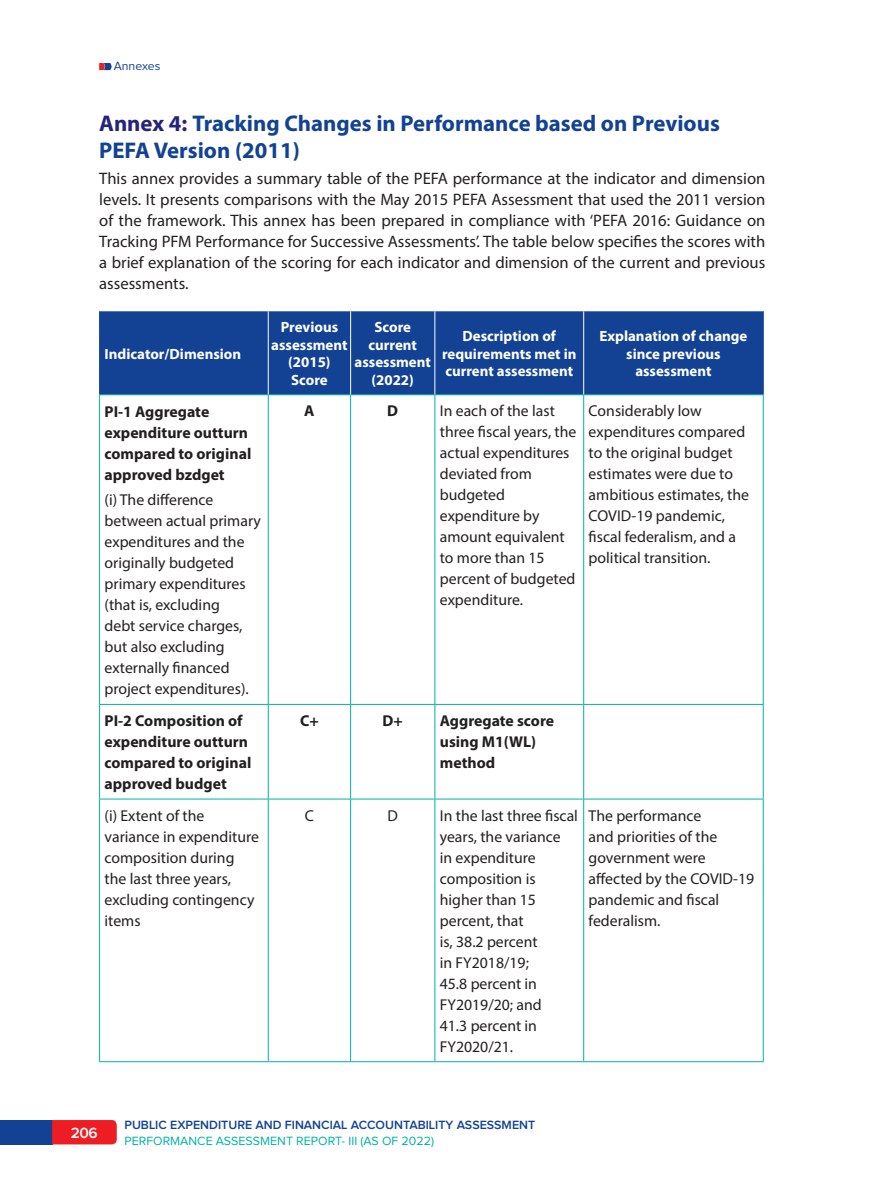
<style>
.page{position:relative;width:882px;height:1197px;background:#fff}
.page>*{position:absolute;margin:0;border:0;box-sizing:border-box;transform-origin:0 0}
.t1{font:700 22.75px/27.3px "Myriad Pro";color:#134295}
.t2{font:16.62px/21px "Myriad Pro";color:#231f20;text-align:justify}
.t3{font:15.75px/21px "Myriad Pro";color:#231f20}
.t4{font:700 15.75px/21px "Myriad Pro";color:#231f20}
.t5{font:600 15.4px "Proxima Nova";color:#fff}
.t6{font:700 14.88px/17.5px "Myriad Pro";color:#fff;text-align:center}
.t7{font:600 12.42px "Proxima Nova";color:#134295}
.t8{font:12.42px "Proxima Nova";color:#00b2a5}
.t9{font:12.25px "Proxima Nova";color:#134295}
.s1{color:#26237b}
</style>
<div class="page">
<div style="left:0;top:1120px;width:53px;height:24px;background:#134295"></div>
<div style="left:52px;top:1120px;width:65px;height:24px;background:#ee1d23"></div>
<div style="left:100px;top:311px;width:663px;height:83px;background:#134295"></div>
<hr style="left:99px;top:395px;width:1px;height:309px;background:#00b2a5">
<hr style="left:268px;top:395px;width:1px;height:309px;background:#00b2a5">
<hr style="left:350px;top:395px;width:1px;height:309px;background:#00b2a5">
<hr style="left:434px;top:395px;width:1px;height:309px;background:#00b2a5">
<hr style="left:583px;top:395px;width:1px;height:309px;background:#00b2a5">
<hr style="left:763px;top:395px;width:1px;height:309px;background:#00b2a5">
<hr style="left:99px;top:704px;width:169px;height:1px;background:#00b2a5">
<hr style="left:99px;top:705px;width:1px;height:94px;background:#00b2a5">
<hr style="left:268px;top:704px;width:83px;height:1px;background:#00b2a5">
<hr style="left:268px;top:705px;width:1px;height:94px;background:#00b2a5">
<hr style="left:351px;top:704px;width:84px;height:1px;background:#00b2a5">
<hr style="left:350px;top:705px;width:1px;height:94px;background:#00b2a5">
<hr style="left:435px;top:704px;width:149px;height:1px;background:#00b2a5">
<hr style="left:434px;top:705px;width:1px;height:94px;background:#00b2a5">
<hr style="left:584px;top:704px;width:180px;height:1px;background:#00b2a5">
<hr style="left:583px;top:705px;width:1px;height:94px;background:#00b2a5">
<hr style="left:763px;top:705px;width:1px;height:94px;background:#00b2a5">
<hr style="left:99px;top:799px;width:169px;height:1px;background:#00b2a5">
<hr style="left:99px;top:799px;width:1px;height:262px;background:#00b2a5">
<hr style="left:268px;top:799px;width:83px;height:1px;background:#00b2a5">
<hr style="left:268px;top:799px;width:1px;height:262px;background:#00b2a5">
<hr style="left:351px;top:799px;width:84px;height:1px;background:#00b2a5">
<hr style="left:350px;top:799px;width:1px;height:262px;background:#00b2a5">
<hr style="left:435px;top:799px;width:149px;height:1px;background:#00b2a5">
<hr style="left:434px;top:799px;width:1px;height:262px;background:#00b2a5">
<hr style="left:584px;top:799px;width:180px;height:1px;background:#00b2a5">
<hr style="left:583px;top:799px;width:1px;height:262px;background:#00b2a5">
<hr style="left:763px;top:799px;width:1px;height:262px;background:#00b2a5">
<hr style="left:99px;top:1061px;width:169px;height:1px;background:#00b2a5">
<hr style="left:268px;top:1061px;width:83px;height:1px;background:#00b2a5">
<hr style="left:351px;top:1061px;width:84px;height:1px;background:#00b2a5">
<hr style="left:435px;top:1061px;width:149px;height:1px;background:#00b2a5">
<hr style="left:584px;top:1061px;width:180px;height:1px;background:#00b2a5">
<hr style="left:99px;top:394px;width:169px;height:1px;background:#00b2a5">
<hr style="left:268px;top:394px;width:83px;height:1px;background:#00b2a5">
<hr style="left:351px;top:394px;width:84px;height:1px;background:#00b2a5">
<hr style="left:435px;top:394px;width:149px;height:1px;background:#00b2a5">
<hr style="left:584px;top:394px;width:180px;height:1px;background:#00b2a5">
<hr style="left:99px;top:311px;width:1px;height:83px;background:#134295">
<hr style="left:763px;top:311px;width:1px;height:83px;background:#134295">
<hr style="left:268px;top:311px;width:1px;height:83px;background:#fff">
<hr style="left:350px;top:311px;width:1px;height:83px;background:#fff">
<hr style="left:434px;top:311px;width:1px;height:83px;background:#fff">
<hr style="left:583px;top:311px;width:1px;height:83px;background:#fff">
<svg style="left:99px;top:63px;width:13px;height:7px"></svg>
<p class="t9" style="left:114px;top:60px;width:48px">Annexes</p>
<h1 class="t1" style="left:99px;top:109px;width:622px"><span class="s1">Annex 4:</span> Tracking Changes in Performance based on Previous<br>PEFA Version (2011)</h1>
<p class="t2" style="left:99px;top:168px;width:668px">This annex provides a summary table of the PEFA performance at the indicator and dimension levels. It presents comparisons with the May 2015 PEFA Assessment that used the 2011 version of the framework. This annex has been prepared in compliance with ‘PEFA 2016: Guidance on Tracking PFM Performance for Successive Assessments’. The table below specifies the scores with a brief explanation of the scoring for each indicator and dimension of the current and previous assessments.</p>
<p class="t6" style="left:105px;top:344px;width:138px">Indicator/Dimension</p>
<p class="t4" style="left:105px;top:400px;width:148px">PI-1 Aggregate expenditure outturn compared to original approved bzdget</p>
<p class="t3" style="left:105px;top:489px;width:158px">(i) The difference between actual primary expenditures and the originally budgeted primary expenditures (that is, excluding<br>debt service charges, but also excluding externally financed project expenditures).</p>
<p class="t6" style="left:271px;top:318px;width:78px">Previous assessment (2015)<br>Score</p>
<p class="t6" style="left:355px;top:318px;width:78px">Score current assessment (2022)</p>
<p class="t6" style="left:442px;top:327px;width:136px">Description of requirements met in current assessment</p>
<p class="t6" style="left:599px;top:327px;width:150px">Explanation of change since previous assessment</p>
<p class="t4" style="left:304px;top:400px;width:12px">A</p>
<p class="t4" style="left:387px;top:400px;width:12px">D</p>
<p class="t3" style="left:440px;top:400px;width:138px">In each of the last three fiscal years, the actual expenditures deviated from budgeted expenditure by amount equivalent to more than 15 percent of budgeted expenditure.</p>
<p class="t3" style="left:589px;top:400px;width:162px">Considerably low expenditures compared to the original budget estimates were due to ambitious estimates, the<br>COVID-19 pandemic, fiscal federalism, and a political transition.</p>
<p class="t4" style="left:105px;top:710px;width:148px">PI-2 Composition of expenditure outturn compared to original approved budget</p>
<p class="t4" style="left:300px;top:710px;width:20px">C+</p>
<p class="t4" style="left:383px;top:710px;width:22px">D+</p>
<p class="t4" style="left:440px;top:710px;width:116px">Aggregate score using M1(WL) method</p>
<p class="t3" style="left:105px;top:805px;width:156px">(i) Extent of the variance in expenditure composition during the last three years, excluding contingency items</p>
<p class="t3" style="left:305px;top:805px;width:11px">C</p>
<p class="t3" style="left:387px;top:805px;width:12px">D</p>
<p class="t3" style="left:440px;top:805px;width:140px">In the last three fiscal years, the variance<br>in expenditure composition is higher than 15 percent, that<br>is, 38.2 percent<br>in FY2018/19;<br>45.8 percent in<br>FY2019/20; and<br>41.3 percent in<br>FY2020/21.</p>
<p class="t3" style="left:589px;top:805px;width:167px">The performance<br>and priorities of the government were affected by the COVID-19 pandemic and fiscal federalism.</p>
<p class="t5" style="left:71px;top:1126px;width:28px">206</p>
<p class="t7" style="left:124px;top:1120px;width:412px">PUBLIC EXPENDITURE AND FINANCIAL ACCOUNTABILITY ASSESSMENT</p>
<p class="t8" style="left:124px;top:1134px;width:311px">PERFORMANCE ASSESSMENT REPORT- III (AS OF 2022)</p>
</div>
